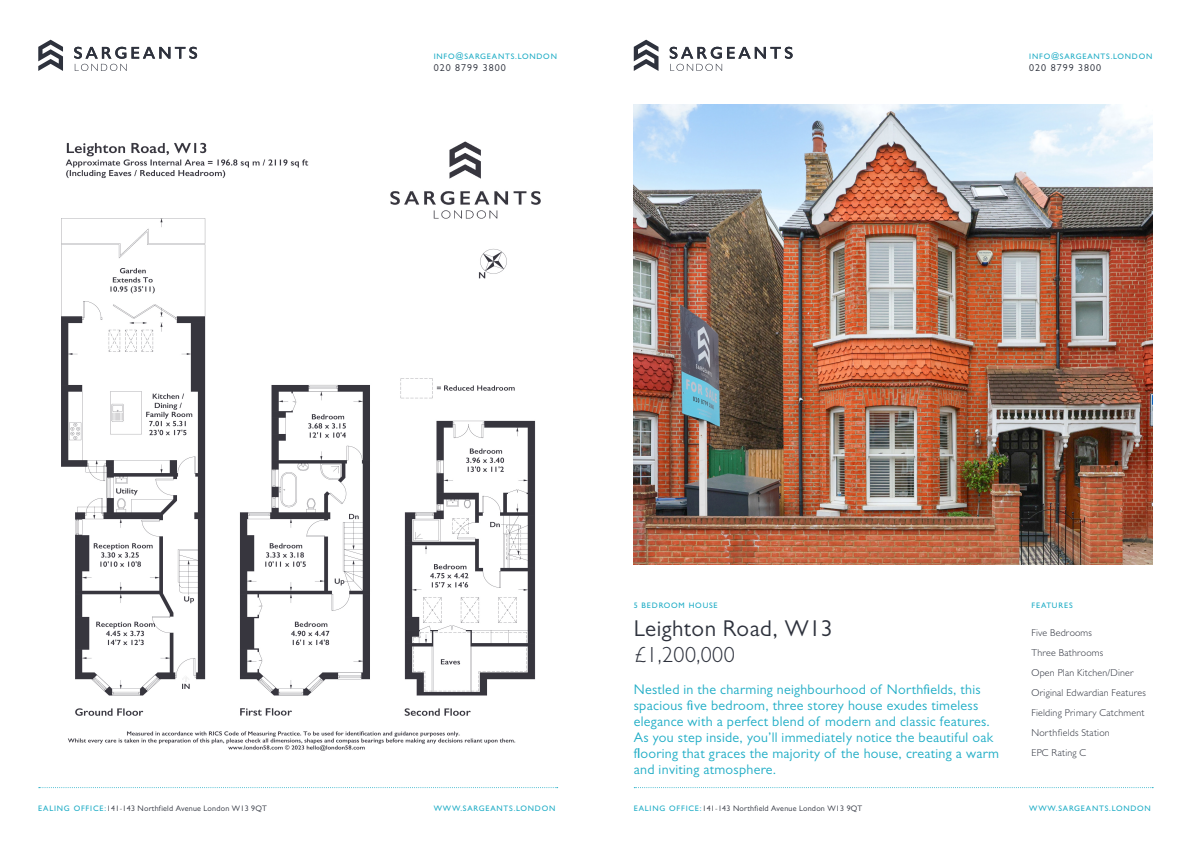
<style>
.page{position:relative;width:1191px;height:842px;background:#fff}
.page>*{position:absolute;margin:0;border:0;box-sizing:border-box;transform-origin:0 0}
.t1{font:23px "Gill Sans MT Pro";letter-spacing:.02em;color:#2e323d}
.t2{font:300 22px "Gill Sans MT Std";letter-spacing:.02em;color:#2e323d}
.t3{font:14px/16px "Gill Sans MT Pro";letter-spacing:.02em;color:#20adc6}
.t4{font:300 10px "Gill Sans MT Std";letter-spacing:.02em;color:#2e323d}
.t5{font:10px "Gill Sans MT Pro";letter-spacing:.1em;color:#2e323d}
.t6{font:500 8px "Gill Sans MT Std";letter-spacing:.1em;color:#20adc6}
.t7{font:8px "Gill Sans MT Pro";letter-spacing:.03em;color:#2e323d}
.s1{font-family:"Gill Sans MT Std";font-weight:500;color:#20adc6}
</style>
<div class="page">
<svg style="left:634px;top:40px;width:24px;height:31px"></svg>
<svg style="left:669px;top:47px;width:123px;height:24px"></svg>
<svg style="left:634px;top:787px;width:519px;height:1px"></svg>
<svg style="left:38px;top:40px;width:25px;height:31px"></svg>
<svg style="left:74px;top:47px;width:123px;height:24px"></svg>
<svg style="left:39px;top:787px;width:519px;height:1px"></svg>
<img style="left:633px;top:105px;width:519px;height:459px">
<img style="left:61px;top:141px;width:480px;height:610px">
<p class="t6" style="left:434px;top:51px;width:125px">INFO@SARGEANTS.LONDON</p>
<p class="t5" style="left:434px;top:61px;width:73px">020 8799 3800</p>
<p class="t6" style="left:1029px;top:51px;width:125px">INFO@SARGEANTS.LONDON</p>
<p class="t5" style="left:1029px;top:61px;width:73px">020 8799 3800</p>
<p class="t7" style="left:38px;top:803px;width:230px"><span class="s1">EALING OFFICE:</span>141-143 Northfield Avenue London W13 9QT</p>
<p class="t6" style="left:634px;top:601px;width:85px">5 BEDROOM HOUSE</p>
<p class="t1" style="left:634px;top:615px;width:200px">Leighton Road, W13</p>
<p class="t2" style="left:634px;top:642px;width:102px">£1,200,000</p>
<p class="t3" style="left:634px;top:682px;width:367px">Nestled in the charming neighbourhood of Northfields, this spacious five bedroom, three storey house exudes timeless elegance with a perfect blend of modern and classic features.<br>As you step inside, you’ll immediately notice the beautiful oak flooring that graces the majority of the house, creating a warm and inviting atmosphere.</p>
<p class="t6" style="left:434px;top:803px;width:123px">WWW.SARGEANTS.LONDON</p>
<p class="t7" style="left:634px;top:803px;width:230px"><span class="s1">EALING OFFICE:</span>141-143 Northfield Avenue London W13 9QT</p>
<p class="t6" style="left:1031px;top:601px;width:43px">FEATURES</p>
<p class="t4" style="left:1031px;top:627px;width:62px">Five Bedrooms</p>
<p class="t4" style="left:1031px;top:647px;width:73px">Three Bathrooms</p>
<p class="t4" style="left:1031px;top:667px;width:104px">Open Plan Kitchen/Diner</p>
<p class="t4" style="left:1031px;top:687px;width:116px">Original Edwardian Features</p>
<p class="t4" style="left:1031px;top:707px;width:115px">Fielding Primary Catchment</p>
<p class="t4" style="left:1031px;top:727px;width:80px">Northfields Station</p>
<p class="t4" style="left:1031px;top:747px;width:56px">EPC Rating C</p>
<p class="t6" style="left:1029px;top:803px;width:123px">WWW.SARGEANTS.LONDON</p>
</div>
